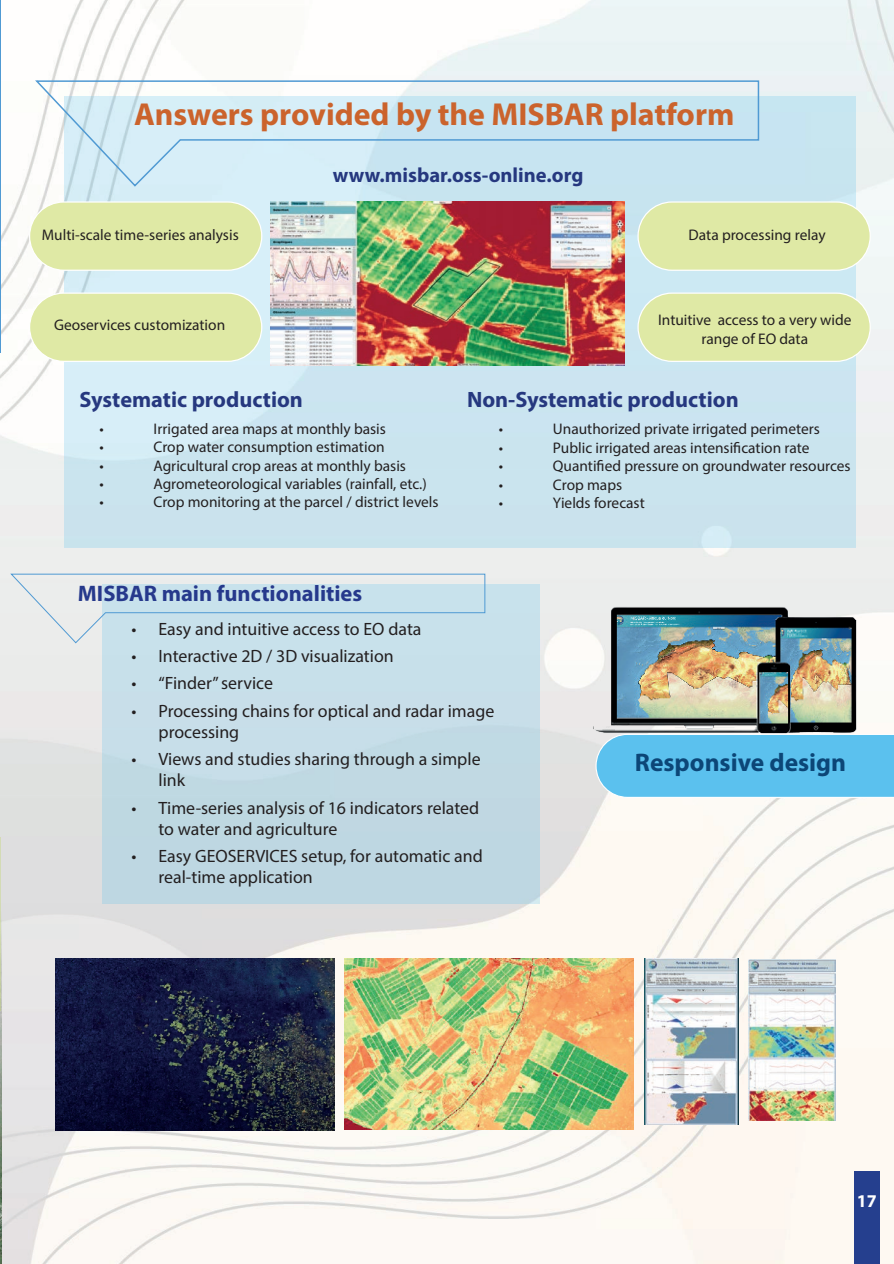
<style>
.page{position:relative;width:894px;height:1264px;background:#fff}
.page>*{position:absolute;margin:0;border:0;box-sizing:border-box;transform-origin:0 0}
.t1{font:700 31.8px "Myriad Pro";color:#cb632c}
.t2{font:700 25.5px "Myriad Pro";color:#0c4677}
.t3{font:700 22.5px "Myriad Pro";color:#26398c}
.t4{font:700 22.2px "Myriad Pro";color:#26387f}
.t5{font:700 20.55px "Myriad Pro";color:#26387f}
.t6{font:700 18px "Myriad Pro";color:#fff}
.t7{font:17.85px/21.5px "Myriad Pro";color:#231f20}
.t8{font:15.45px/18.5px "Myriad Pro";color:#231f20;text-align:center}
.t9{font:700 15px "Myriad Pro";color:#fff}
</style>
<div class="page">
<img style="left:0;top:0;width:893px;height:1263px">
<img style="left:0;top:1010px;width:1px;height:253px">
<hr style="left:0;top:0;width:1px;height:353px;background:#509ad3">
<hr style="left:0;top:837px;width:1px;height:173px;background:#b6d442">
<div style="left:103px;top:584px;width:436px;height:319px;background:#c1d9e3"></div>
<div style="left:65px;top:96px;width:790px;height:451px;background:linear-gradient(to right,#d0e9f3,#c8e3ee)"></div>
<div style="left:595px;top:733px;width:298px;height:65px;background:#5bc1ee"></div>
<img style="left:344px;top:958px;width:289px;height:171px">
<img style="left:748px;top:959px;width:87px;height:161px">
<img style="left:644px;top:958px;width:94px;height:166px">
<img style="left:588px;top:591px;width:277px;height:144px">
<svg style="left:35px;top:79px;width:724px;height:109px;background:#d0e8f3"></svg>
<svg style="left:10px;top:572px;width:476px;height:72px"></svg>
<img style="left:55px;top:958px;width:279px;height:172px">
<img style="left:270px;top:201px;width:355px;height:164px">
<div style="left:30px;top:202px;width:232px;height:68px;background:#dfe9a5;border-radius:34px"></div>
<div style="left:29px;top:201px;width:233px;height:70px;border:1px solid #fff;border-radius:34px"></div>
<div style="left:638px;top:202px;width:232px;height:68px;background:#dfe9a5;border-radius:34px"></div>
<div style="left:637px;top:201px;width:233px;height:70px;border:1px solid #fff;border-radius:34px"></div>
<div style="left:30px;top:293px;width:232px;height:68px;background:#dfe9a5;border-radius:34px"></div>
<div style="left:29px;top:292px;width:233px;height:70px;border:1px solid #fff;border-radius:34px"></div>
<div style="left:638px;top:293px;width:232px;height:68px;background:#dfe9a5;border-radius:34px"></div>
<div style="left:637px;top:292px;width:233px;height:70px;border:1px solid #fff;border-radius:34px"></div>
<div style="left:854px;top:1171px;width:25px;height:92px;background:#253f8e"></div>
<h1 class="t1" style="left:134px;top:94px;width:602px">Answers provided by the MISBAR platform</h1>
<h3 class="t5" style="left:333px;top:162px;width:252px">www.misbar.oss-online.org</h3>
<p class="t8" style="left:42px;top:225px;width:198px">Multi-scale time-series analysis</p>
<p class="t8" style="left:688px;top:225px;width:138px">Data processing relay</p>
<p class="t8" style="left:54px;top:316px;width:173px">Geoservices customization</p>
<p class="t8" style="left:658px;top:311px;width:195px">Intuitive access to a very wide range of EO data</p>
<h3 class="t4" style="left:80px;top:385px;width:225px">Systematic production</h3>
<h3 class="t4" style="left:467px;top:385px;width:273px">Non-Systematic production</h3>
<p class="t8" style="left:99px;top:419px;width:6px">•</p>
<p class="t8" style="left:153px;top:419px;width:234px">Irrigated area maps at monthly basis</p>
<p class="t8" style="left:99px;top:437px;width:6px">•</p>
<p class="t8" style="left:153px;top:437px;width:232px">Crop water consumption estimation</p>
<p class="t8" style="left:99px;top:456px;width:6px">•</p>
<p class="t8" style="left:153px;top:456px;width:254px">Agricultural crop areas at monthly basis</p>
<p class="t8" style="left:99px;top:474px;width:6px">•</p>
<p class="t8" style="left:153px;top:474px;width:275px">Agrometeorological variables (rainfall, etc.)</p>
<p class="t8" style="left:99px;top:493px;width:6px">•</p>
<p class="t8" style="left:153px;top:493px;width:286px">Crop monitoring at the parcel / district levels</p>
<h3 class="t3" style="left:78px;top:579px;width:286px">MISBAR main functionalities</h3>
<p class="t8" style="left:499px;top:420px;width:6px">•</p>
<p class="t8" style="left:553px;top:420px;width:268px">Unauthorized private irrigated perimeters</p>
<p class="t8" style="left:499px;top:438px;width:6px">•</p>
<p class="t8" style="left:553px;top:438px;width:258px">Public irrigated areas intensification rate</p>
<p class="t8" style="left:499px;top:457px;width:6px">•</p>
<p class="t8" style="left:553px;top:457px;width:299px">Quantified pressure on groundwater resources</p>
<p class="t8" style="left:499px;top:475px;width:6px">•</p>
<p class="t8" style="left:553px;top:475px;width:71px">Crop maps</p>
<p class="t8" style="left:499px;top:493px;width:6px">•</p>
<p class="t8" style="left:553px;top:493px;width:93px">Yields forecast</p>
<p class="t7" style="left:131px;top:618px;width:291px">• Easy and intuitive access to EO data</p>
<p class="t7" style="left:131px;top:645px;width:264px">• Interactive 2D / 3D visualization</p>
<p class="t7" style="left:131px;top:672px;width:143px">• “Finder” service</p>
<p class="t7" style="left:158px;top:699px;width:337px;text-indent:-27px">• Processing chains for optical and radar image processing</p>
<p class="t7" style="left:158px;top:748px;width:323px;text-indent:-27px">• Views and studies sharing through a simple link</p>
<p class="t7" style="left:158px;top:796px;width:322px;text-indent:-27px">• Time-series analysis of 16 indicators related to water and agriculture</p>
<p class="t7" style="left:158px;top:845px;width:326px;text-indent:-27px">• Easy GEOSERVICES setup, for automatic and real-time application</p>
<h2 class="t2" style="left:635px;top:746px;width:213px">Responsive design</h2>
<p class="t9" style="left:858px;top:1188px;width:18px">17</p>
<p class="t6" style="left:856px;top:1188px;width:21px">17</p>
</div>
